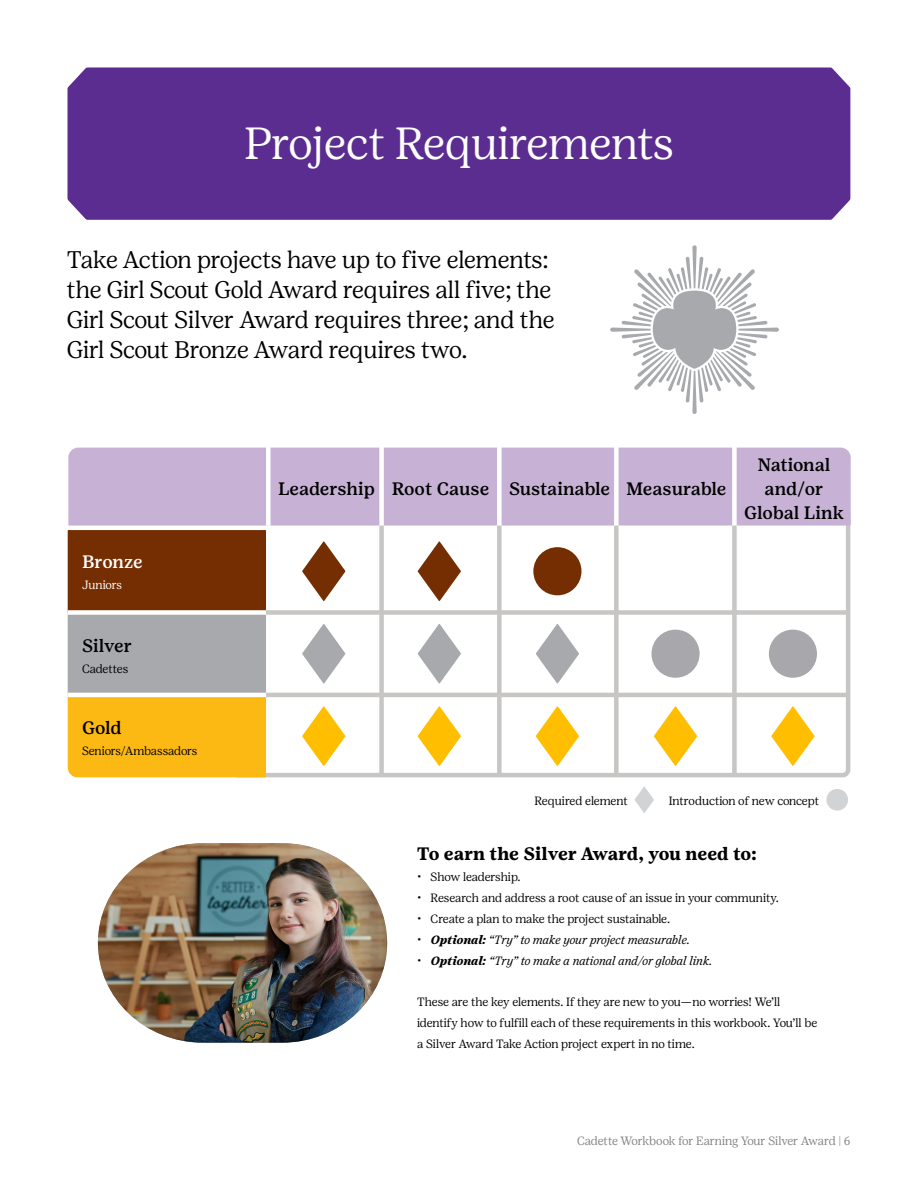
<style>
.page{position:relative;width:918px;height:1188px;background:#fff}
.page>*{position:absolute;margin:0;border:0;box-sizing:border-box;transform-origin:0 0}
.t1{font:300 45px "Girl Scout Display";color:#fff}
.t2{font:300 24px/30px "Girl Scout Display";letter-spacing:-.015em;color:#000}
.t3{font:500 18px/24px "Girl Scout Text";letter-spacing:-.005em;color:#000;text-align:center}
.t4{font:700 18px "Girl Scout Text";letter-spacing:-.005em;color:#000}
.t5{font:500 18px "Girl Scout Text";color:#fff}
.t6{font:300 12px/21px "Girl Scout Display";color:#000}
.t7{font:italic 300 12px "Girl Scout Display";color:#000}
.t8{font:300 12px "Girl Scout Display";letter-spacing:-.01em;color:#808285}
.t9{font:300 12px "Girl Scout Display";letter-spacing:-.015em;color:#fff}
.s1{font-style:normal}
.s2{font-family:"Girl Scout Text";font-weight:700}
</style>
<div class="page">
<div style="left:68px;top:67px;width:782px;height:153px;background:#5c2d91"></div>
<svg style="left:610px;top:245px;width:169px;height:169px"></svg>
<img style="left:98px;top:843px;width:289px;height:200px">
<div style="left:826px;top:789px;width:22px;height:22px;background:#d1d3d4;border-radius:50%"></div>
<svg style="left:635px;top:786px;width:19px;height:27px"></svg>
<svg style="left:67px;top:447px;width:784px;height:331px"></svg>
<h1 class="t1" style="left:244px;top:118px;width:431px">Project Requirements</h1>
<h2 class="t2" style="left:67px;top:245px;width:489px">Take Action projects have up to five elements: the Girl Scout Gold Award requires all five; the Girl Scout Silver Award requires three; and the Girl Scout Bronze Award requires two.</h2>
<h3 class="t5" style="left:82px;top:551px;width:62px">Bronze</h3>
<p class="t9" style="left:82px;top:578px;width:41px">Juniors</p>
<h3 class="t3" style="left:82px;top:633px;width:52px">Silver</h3>
<p class="t6" style="left:82px;top:658px;width:48px">Cadettes</p>
<h3 class="t3" style="left:82px;top:716px;width:41px">Gold</h3>
<p class="t6" style="left:82px;top:740px;width:117px">Seniors/Ambassadors</p>
<h3 class="t3" style="left:278px;top:476px;width:450px">Leadership Root Cause Sustainable Measurable</h3>
<h3 class="t3" style="left:744px;top:453px;width:101px">National and/or<br>Global Link</h3>
<p class="t6" style="left:535px;top:791px;width:95px">Required element</p>
<p class="t6" style="left:669px;top:791px;width:152px">Introduction of new concept</p>
<h3 class="t4" style="left:417px;top:843px;width:341px">To earn the Silver Award, you need to:</h3>
<p class="t6" style="left:417px;top:866px;width:105px">• Show leadership.</p>
<p class="t6" style="left:417px;top:887px;width:363px">• Research and address a root cause of an issue in your community.</p>
<p class="t6" style="left:417px;top:908px;width:255px">• Create a plan to make the project sustainable.</p>
<p class="t7" style="left:417px;top:933px;width:274px"><span class="s1">•</span> <span class="s2">Optional:</span> “Try” to make your project measurable.</p>
<p class="t7" style="left:417px;top:954px;width:297px"><span class="s1">•</span> <span class="s2">Optional:</span> “Try” to make a national and/or global link.</p>
<p class="t6" style="left:417px;top:992px;width:402px">These are the key elements. If they are new to you—no worries! We’ll identify how to fulfill each of these requirements in this workbook. You’ll be a Silver Award Take Action project expert in no time.</p>
<p class="t8" style="left:577px;top:1134px;width:275px">Cadette Workbook for Earning Your Silver Award | 6</p>
</div>
